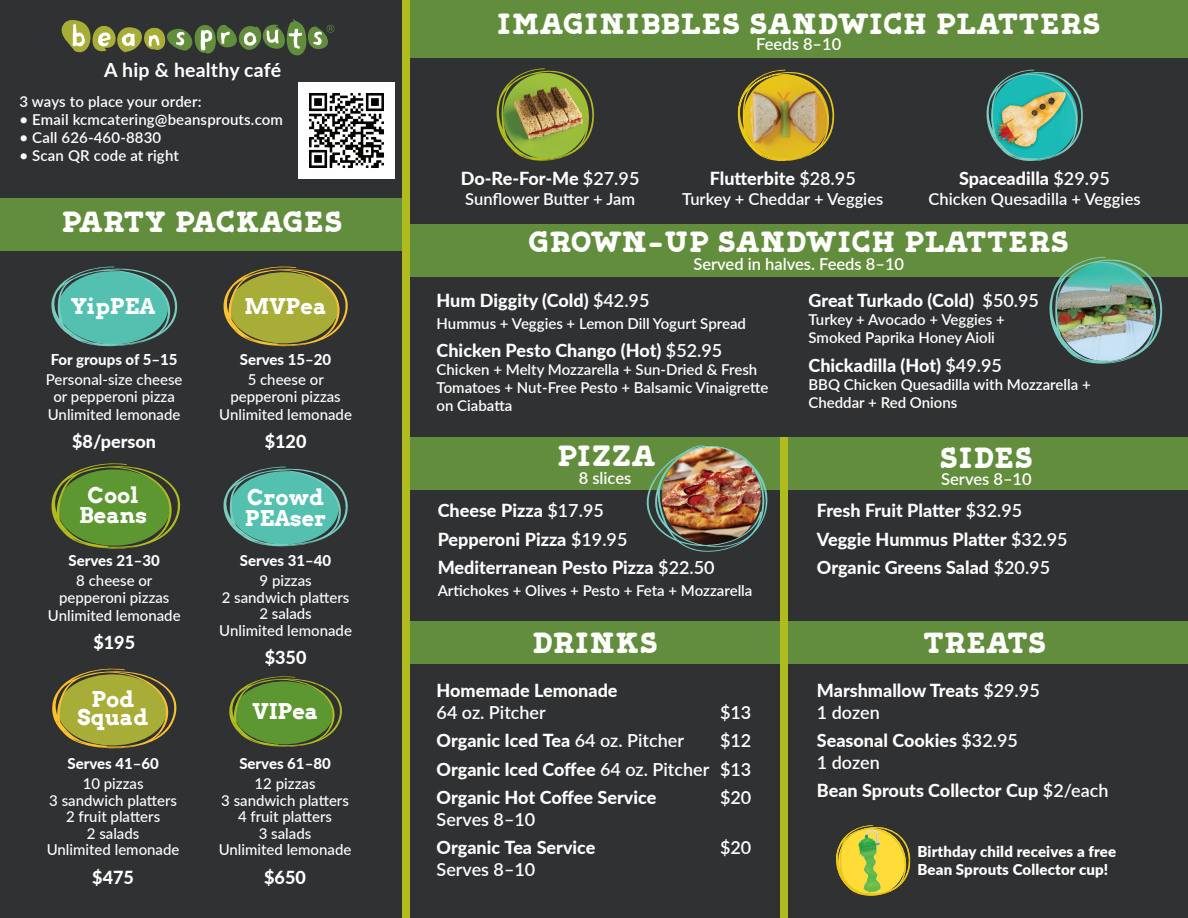
<style>
.page{position:relative;width:1188px;height:918px;background:#303133}
.page>*{position:absolute;margin:0;border:0;box-sizing:border-box;transform-origin:0 0}
.t1{font:36px "Gliny Hand Slab 300";letter-spacing:-.005em;color:#fff}
.t2{font:700 21.75px/18px "Arvo";color:#fff;text-align:center}
.t3{font:700 19.5px "Lato";letter-spacing:.01em;color:#fff}
.t4{font:800 18px/28.3px "Lato";color:#fff}
.t5{font:600 18px "Lato";color:#fff}
.t6{font:600 16.5px "Lato";color:#fff}
.t7{font:600 15px/18px "Lato";color:#fff}
.t8{font:500 15px/16.5px "Lato";color:#fff;text-align:center}
.t9{font:800 15px "Lato";color:#fff}
.t10{font:900 15px/18px "Lato";letter-spacing:.01em;color:#fff}
.s1{font-weight:600}
</style>
<div class="page">
<svg style="left:51px;top:266px;width:127px;height:81px"></svg>
<svg style="left:223px;top:466px;width:125px;height:81px"></svg>
<svg style="left:51px;top:463px;width:130px;height:86px"></svg>
<svg style="left:229px;top:676px;width:113px;height:71px"></svg>
<svg style="left:223px;top:266px;width:125px;height:81px"></svg>
<svg style="left:52px;top:668px;width:125px;height:81px"></svg>
<div style="left:0;top:198px;width:406px;height:53px;background:#628d3c"></div>
<img style="left:299px;top:82px;width:95px;height:96px">
<svg style="left:61px;top:18px;width:274px;height:38px"></svg>
<svg style="left:836px;top:825px;width:75px;height:71px"></svg>
<div style="left:410px;top:0;width:778px;height:58px;background:#628d3c"></div>
<div style="left:410px;top:224px;width:778px;height:53px;background:#628d3c"></div>
<div style="left:410px;top:437px;width:778px;height:53px;background:#628d3c"></div>
<div style="left:410px;top:621px;width:372px;height:42px;background:#628d3c"></div>
<div style="left:782px;top:621px;width:406px;height:42px;background:#628d3c"></div>
<div style="left:402px;top:0;width:8px;height:918px;background:#b0bb1d"></div>
<div style="left:781px;top:437px;width:7px;height:481px;background:#b0bb1d"></div>
<img style="left:986px;top:70px;width:97px;height:91px">
<img style="left:1049px;top:257px;width:114px;height:107px">
<img style="left:496px;top:68px;width:98px;height:93px">
<svg style="left:737px;top:69px;width:98px;height:92px"></svg>
<img style="left:646px;top:445px;width:122px;height:107px">
<p class="t3" style="left:104px;top:55px;width:178px">A hip &amp; healthy café</p>
<p class="t7" style="left:20px;top:92px;width:184px">3 ways to place your order:</p>
<p class="t7" style="left:20px;top:110px;width:265px">• Email kcmcatering@beansprouts.com</p>
<p class="t7" style="left:20px;top:128px;width:143px">• Call 626-460-8830</p>
<p class="t7" style="left:20px;top:146px;width:161px">• Scan QR code at right</p>
<h1 class="t1" style="left:61px;top:202px;width:284px">Party packages</h1>
<p class="t2" style="left:71px;top:297px;width:86px">YipPEA</p>
<p class="t9" style="left:51px;top:349px;width:128px">For groups of 5–15</p>
<p class="t8" style="left:46px;top:371px;width:138px">Personal-size cheese or pepperoni pizza</p>
<p class="t8" style="left:48px;top:405px;width:134px">Unlimited lemonade</p>
<p class="t4" style="left:72px;top:427px;width:86px">$8/person</p>
<p class="t2" style="left:79px;top:485px;width:70px;line-height:19.5px">Cool<br>Beans</p>
<p class="t9" style="left:69px;top:550px;width:93px">Serves 21–30</p>
<p class="t8" style="left:59px;top:572px;width:112px">8 cheese or pepperoni pizzas</p>
<p class="t8" style="left:48px;top:606px;width:134px">Unlimited lemonade</p>
<p class="t4" style="left:93px;top:628px;width:43px">$195</p>
<p class="t2" style="left:78px;top:690px;width:72px">Pod<br>Squad</p>
<p class="t9" style="left:67px;top:753px;width:93px">Serves 41–60</p>
<p class="t8" style="left:47px;top:775px;width:134px">10 pizzas<br>3 sandwich platters<br>2 fruit platters<br>2 salads<br>Unlimited lemonade</p>
<p class="t4" style="left:92px;top:862px;width:43px">$475</p>
<p class="t2" style="left:245px;top:297px;width:84px">MVPea</p>
<p class="t9" style="left:240px;top:349px;width:93px">Serves 15–20</p>
<p class="t8" style="left:230px;top:371px;width:112px">5 cheese or pepperoni pizzas</p>
<p class="t8" style="left:219px;top:405px;width:134px">Unlimited lemonade</p>
<p class="t4" style="left:265px;top:427px;width:43px">$120</p>
<p class="t2" style="left:245px;top:486px;width:83px;line-height:21px;text-align:left">Crowd<br>PEAser</p>
<p class="t9" style="left:240px;top:550px;width:93px">Serves 31–40</p>
<p class="t8" style="left:219px;top:572px;width:134px">9 pizzas<br>2 sandwich platters<br>2 salads<br>Unlimited lemonade</p>
<p class="t4" style="left:265px;top:643px;width:43px">$350</p>
<p class="t2" style="left:253px;top:702px;width:67px">VIPea</p>
<p class="t9" style="left:239px;top:753px;width:93px">Serves 61–80</p>
<p class="t8" style="left:219px;top:775px;width:134px">12 pizzas<br>3 sandwich platters<br>4 fruit platters<br>3 salads<br>Unlimited lemonade</p>
<p class="t4" style="left:264px;top:862px;width:43px">$650</p>
<h1 class="t1" style="left:497px;top:3px;width:606px">imaginibbles sandwich platters</h1>
<p class="t6" style="left:756px;top:32px;width:87px">Feeds 8–10</p>
<p class="t4" style="left:461px;top:164px;width:180px">Do-Re-For-Me <span class="s1">$27.95</span></p>
<p class="t6" style="left:465px;top:187px;width:171px">Sunflower Butter + Jam</p>
<p class="t4" style="left:710px;top:164px;width:148px">Flutterbite <span class="s1">$28.95</span></p>
<p class="t6" style="left:682px;top:187px;width:203px">Turkey + Cheddar + Veggies</p>
<p class="t4" style="left:959px;top:164px;width:152px">Spaceadilla <span class="s1">$29.95</span></p>
<p class="t6" style="left:928px;top:187px;width:214px">Chicken Quesadilla + Veggies</p>
<h1 class="t1" style="left:528px;top:222px;width:543px">grown-up sandwich platters</h1>
<p class="t6" style="left:693px;top:252px;width:212px">Served in halves. Feeds 8–10</p>
<p class="t4" style="left:437px;top:286px;width:214px">Hum Diggity (Cold) <span class="s1">$42.95</span></p>
<p class="t7" style="left:437px;top:314px;width:311px">Hummus + Veggies + Lemon Dill Yogurt Spread</p>
<p class="t4" style="left:437px;top:336px;width:287px">Chicken Pesto Chango (Hot) <span class="s1">$52.95</span></p>
<p class="t7" style="left:437px;top:360px;width:333px">Chicken + Melty Mozzarella + Sun-Dried &amp; Fresh<br>Tomatoes + Nut-Free Pesto + Balsamic Vinaigrette on Ciabatta</p>
<h1 class="t1" style="left:557px;top:435px;width:100px">pizza</h1>
<p class="t4" style="left:438px;top:496px;width:279px">Cheese Pizza <span class="s1">$17.95<br></span>Pepperoni Pizza <span class="s1">$19.95<br></span>Mediterranean Pesto Pizza <span class="s1">$22.50</span></p>
<p class="t7" style="left:438px;top:581px;width:316px">Artichokes + Olives + Pesto + Feta + Mozzarella</p>
<p class="t6" style="left:579px;top:466px;width:54px">8 slices</p>
<p class="t4" style="left:809px;top:286px;width:232px">Great Turkado (Cold) <span class="s1">$50.95</span></p>
<p class="t7" style="left:809px;top:310px;width:198px">Turkey + Avocado + Veggies +<br>Smoked Paprika Honey Aioli</p>
<p class="t4" style="left:809px;top:350px;width:195px">Chickadilla (Hot) <span class="s1">$49.95</span></p>
<p class="t7" style="left:809px;top:375px;width:284px">BBQ Chicken Quesadilla with Mozzarella +<br>Cheddar + Red Onions</p>
<h1 class="t1" style="left:939px;top:437px;width:96px">sides</h1>
<p class="t6" style="left:941px;top:467px;width:92px">Serves 8–10</p>
<p class="t4" style="left:817px;top:496px;width:252px">Fresh Fruit Platter <span class="s1">$32.95<br></span>Veggie Hummus Platter <span class="s1">$32.95<br></span>Organic Greens Salad <span class="s1">$20.95</span></p>
<h1 class="t1" style="left:532px;top:622px;width:128px">drinks</h1>
<h1 class="t1" style="left:923px;top:622px;width:125px">treats</h1>
<p class="t4" style="left:437px;top:676px;width:183px">Homemade Lemonade</p>
<p class="t5" style="left:437px;top:699px;width:111px">64 oz. Pitcher</p>
<p class="t5" style="left:720px;top:699px;width:33px">$13</p>
<p class="t4" style="left:437px;top:726px;width:249px">Organic Iced Tea <span class="s1">64 oz. Pitcher</span></p>
<p class="t4" style="left:437px;top:726px;width:316px;text-align:justify;text-indent:284px"><span class="s1">$12<br></span>Organic Iced Coffee <span class="s1">64 oz. Pitcher $13<br></span>Organic Hot Coffee Service</p>
<p class="t5" style="left:720px;top:785px;width:33px">$20</p>
<p class="t5" style="left:437px;top:806px;width:100px">Serves 8–10</p>
<p class="t4" style="left:437px;top:833px;width:160px">Organic Tea Service</p>
<p class="t5" style="left:720px;top:834px;width:33px">$20</p>
<p class="t5" style="left:437px;top:856px;width:100px">Serves 8–10</p>
<p class="t4" style="left:817px;top:679px;width:224px;line-height:21.6px">Marshmallow Treats <span class="s1">$29.95<br>1 dozen</span></p>
<p class="t4" style="left:817px;top:729px;width:203px;line-height:21.6px">Seasonal Cookies <span class="s1">$32.95<br>1 dozen</span></p>
<p class="t4" style="left:817px;top:776px;width:293px">Bean Sprouts Collector Cup <span class="s1">$2/each</span></p>
<p class="t10" style="left:917px;top:842px;width:200px">Birthday child receives a free<br>Bean Sprouts Collector cup!</p>
</div>
